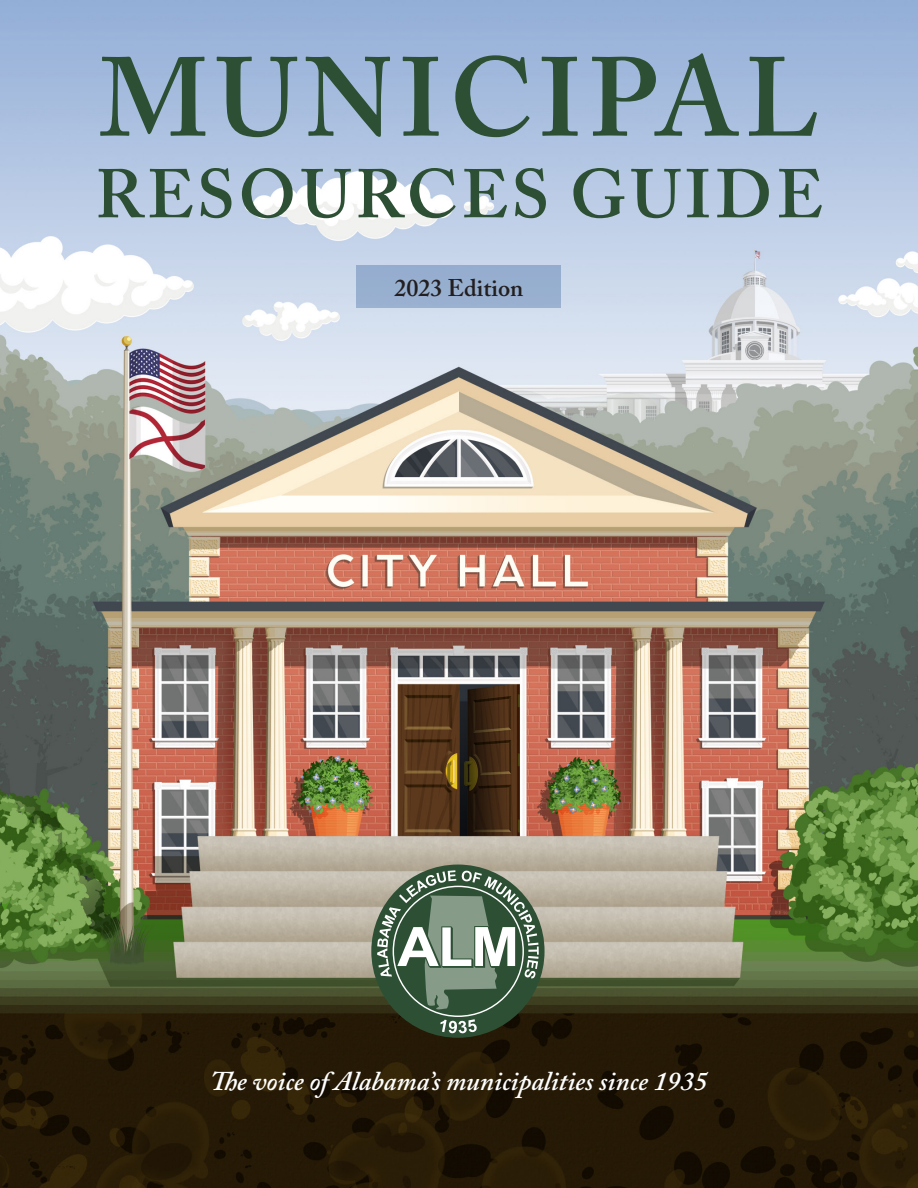
<style>
.page{position:relative;width:918px;height:1188px;background:#fff}
.page>*{position:absolute;margin:0;border:0;box-sizing:border-box;transform-origin:0 0}
.t1{font:600 110.85px "Adobe Caslon Pro";letter-spacing:.055em;color:#2d5035}
.t2{font:600 68.1px "Adobe Caslon Pro";letter-spacing:.055em;color:#2d5035}
.t3{font:700 54.45px "Arial";color:#fff;scale:1.06 1}
.t4{font:italic 600 27px "Adobe Caslon Pro";color:#fff}
.t5{font:600 24px "Adobe Caslon Pro";color:#231f20}
</style>
<div class="page">
<img style="left:0;top:0;width:918px;height:1188px">
<div style="left:371px;top:865px;width:174px;height:173px;background:#2d5035;border-radius:50%"></div>
<svg style="left:377px;top:870px;width:162px;height:163px"></svg>
<div style="left:357px;top:266px;width:204px;height:42px;background:#97afcf"></div>
<p class="t1" style="left:99px;top:32px;width:722px">MUNICIPAL</p>
<p class="t2" style="left:95px;top:154px;width:729px">RESOURCES GUIDE</p>
<p class="t5" style="left:395px;top:273px;width:130px">2023 Edition</p>
<p class="t3" style="left:397px;top:909px;width:116px">ALM</p>
<p class="t4" style="left:210px;top:1065px;width:499px">The voice of Alabama’s municipalities since 1935</p>
</div>
